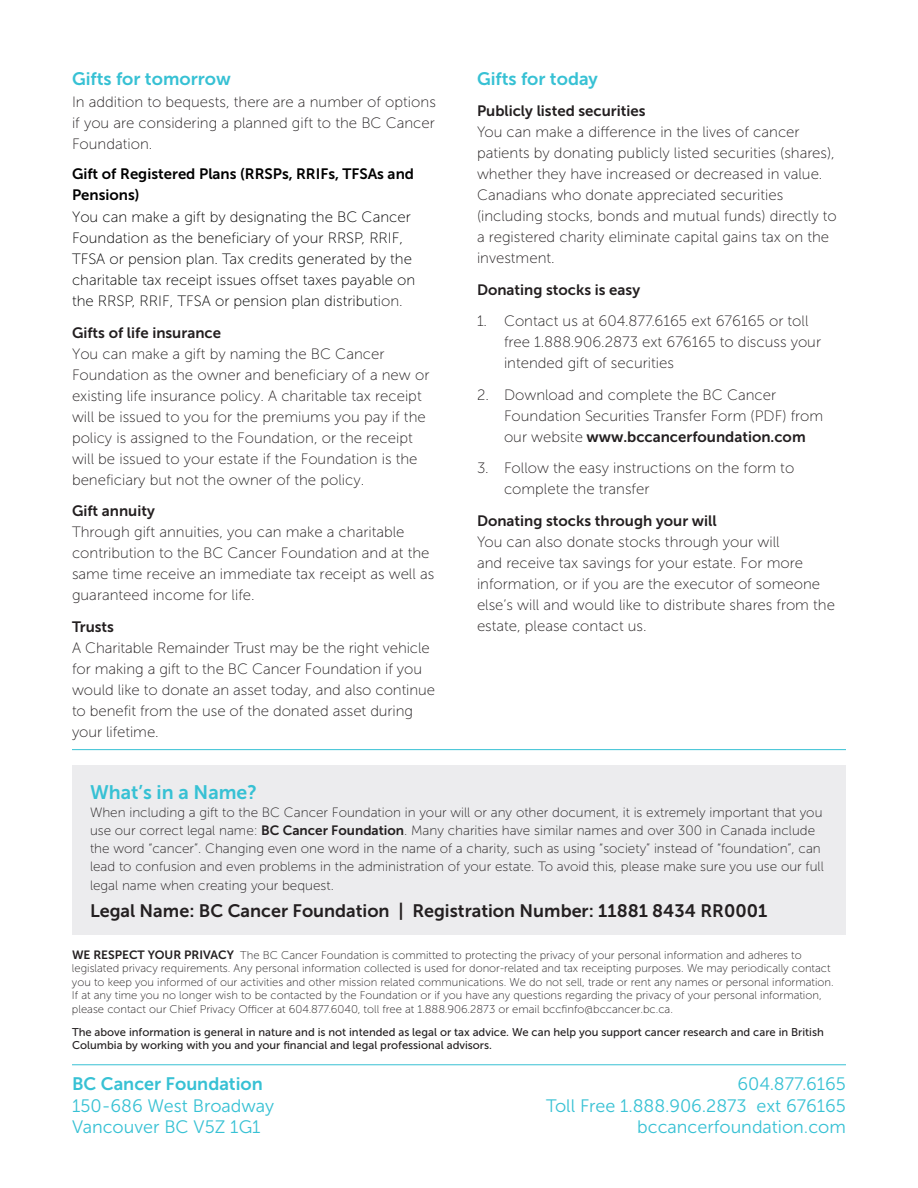
<style>
.page{position:relative;width:918px;height:1188px;background:#fff}
.page>*{position:absolute;margin:0;border:0;box-sizing:border-box;transform-origin:0 0}
.t1{font:19.5px "Museo Sans 700";color:#37c1d4}
.t2{font:18px "Museo Sans 300";color:#37c1d4}
.t3{font:18px "Museo Sans 700";color:#231f20}
.BODY{font:18px "Museo Sans 700";color:#37c1d4}
.BODY-2{font:15px/21px "Museo Sans 100";color:#231f20}
.BODY-3{font:15px/21.1px "Museo Sans 100";color:#000}
.BODY-4{font:15px "Museo Sans 700";color:#231f20}
.t4{font:13.5px/18px "Museo Sans 100";color:#231f20}
.BODY-5{font:11.25px/13.5px "Museo Sans 100";color:#231f20}
.BODY-6{font:11.25px/13.5px "Museo Sans 500";color:#231f20}
.s1{font-family:"Museo Sans 700"}
.s2{color:#231f20}
.s3{font-family:"Museo Sans 700";font-size:12px}
</style>
<div class="page">
<div style="left:72px;top:766px;width:774px;height:169px;background:#ececee"></div>
<hr style="left:72px;top:749px;width:774px;height:1px;background:#37c1d4">
<hr style="left:72px;top:1064px;width:774px;height:1px;background:#37c1d4">
<p class="BODY" style="left:72px;top:68px;width:160px">Gifts for tomorrow</p>
<p class="BODY-2" style="left:72px;top:91px;width:365px;text-align:justify">In addition to bequests, there are a number of options if you are considering a planned gift to the BC Cancer Foundation.</p>
<p class="BODY-3" style="left:72px;top:164px;width:345px"><span class="s1">Gift of Registered Plans (RRSPs, RRIFs, TFSAs and Pensions)<br></span>You can make a gift by designating the BC Cancer Foundation as the beneficiary of your RRSP, RRIF, TFSA or pension plan. Tax credits generated by the charitable tax receipt issues offset taxes payable on the RRSP, RRIF, TFSA or pension plan distribut<span class="s2">ion.</span></p>
<p class="BODY-2" style="left:72px;top:322px;width:359px"><span class="s1">Gifts of life insurance<br></span>You can make a gift by naming the BC Cancer Foundation as the owner and beneficiary of a new or existing life insurance policy. A charitable tax receipt will be issued to you for the premiums you pay if the policy is assigned to the Foundation, or the receipt will be issued to your estate if the Foundation is the beneficiary but not the owner of the policy.</p>
<p class="BODY-2" style="left:72px;top:501px;width:364px"><span class="s1">Gift annuity<br></span>Through gift annuities, you can make a charitable contribution to the BC Cancer Foundation and at the same time receive an immediate tax receipt as well as guaranteed income for life.</p>
<p class="BODY-2" style="left:72px;top:616px;width:365px"><span class="s1">Trusts<br></span>A Charitable Remainder Trust may be the right vehicle for making a gift to the BC Cancer Foundation if you would like to donate an asset today, and also continue to benefit from the use of the donated asset during your lifetime.</p>
<p class="BODY" style="left:477px;top:68px;width:122px">Gifts for today</p>
<p class="BODY-2" style="left:477px;top:101px;width:361px"><span class="s1">Publicly listed securities<br></span>You can make a difference in the lives of cancer patients by donating publicly listed securities (shares), whether they have increased or decreased in value.<br>Canadians who donate appreciated securities (including stocks, bonds and mutual funds) directly to a registered charity eliminate capital gains tax on the investment.</p>
<p class="BODY-4" style="left:477px;top:281px;width:165px">Donating stocks is easy</p>
<p class="BODY-2" style="left:504px;top:311px;width:319px;text-indent:-27px">1. Contact us at 604.877.6165 ext 676165 or toll free 1.888.906.2873 ext 676165 to discuss your intended gift of securities</p>
<p class="BODY-2" style="left:504px;top:384px;width:321px;text-indent:-27px">2. Download and complete the BC Cancer<br>Foundation Securities Transfer Form (PDF) from our website <span class="s1">www.bccancerfoundation.com</span></p>
<p class="BODY-2" style="left:504px;top:458px;width:292px;text-indent:-27px">3. Follow the easy instructions on the form to complete the transfer</p>
<p class="BODY-2" style="left:477px;top:510px;width:360px"><span class="s1">Donating stocks through your will<br></span>You can also donate stocks through your will<br>and receive tax savings for your estate. For more information, or if you are the executor of someone else’s will and would like to distribute shares from the estate, please contact us.</p>
<p class="t1" style="left:90px;top:781px;width:168px">What’s in a Name?</p>
<p class="t4" style="left:90px;top:803px;width:735px">When including a gift to the BC Cancer Foundation in your will or any other document, it is extremely important that you use our correct legal name: <span class="s1">BC Cancer Foundation</span>. Many charities have similar names and over 300 in Canada include the word “cancer”. Changing even one word in the name of a charity, such as using “society” instead of “foundation”, can lead to confusion and even problems in the administration of your estate. To avoid this, please make sure you use our full</p>
<p class="t4" style="left:90px;top:877px;width:245px">legal name when creating your bequest.</p>
<p class="t3" style="left:90px;top:901px;width:679px">Legal Name: BC Cancer Foundation | Registration Number: 11881 8434 RR0001</p>
<p class="BODY-5" style="left:72px;top:948px;width:763px"><span class="s3">WE RESPECT YOUR PRIVACY</span> The BC Cancer Foundation is committed to protecting the privacy of your personal information and adheres to legislated privacy requirements. Any personal information collected is used for donor-related and tax receipting purposes. We may periodically contact you to keep you informed of our activities and other mission related communications. We do not sell, trade or rent any names or personal information.<br>If at any time you no longer wish to be contacted by the Foundation or if you have any questions regarding the privacy of your personal information, please contact our Chief Privacy Officer at 604.877.6040, toll free at 1.888.906.2873 or email bccfinfo@bccancer.bc.ca.</p>
<p class="BODY-6" style="left:72px;top:1025px;width:753px">The above information is general in nature and is not intended as legal or tax advice. We can help you support cancer research and care in British<br>Columbia by working with you and your financial and legal professional advisors.</p>
<p class="BODY" style="left:72px;top:1074px;width:192px">BC Cancer Foundation</p>
<p class="t2" style="left:72px;top:1096px;width:204px">150-686 West Broadway</p>
<p class="t2" style="left:72px;top:1118px;width:190px">Vancouver BC V5Z 1G1</p>
<p class="t2" style="left:737px;top:1074px;width:110px">604.877.6165</p>
<p class="t2" style="left:546px;top:1096px;width:301px">Toll Free 1.888.906.2873 ext 676165</p>
<p class="t2" style="left:637px;top:1118px;width:210px">bccancerfoundation.com</p>
</div>
